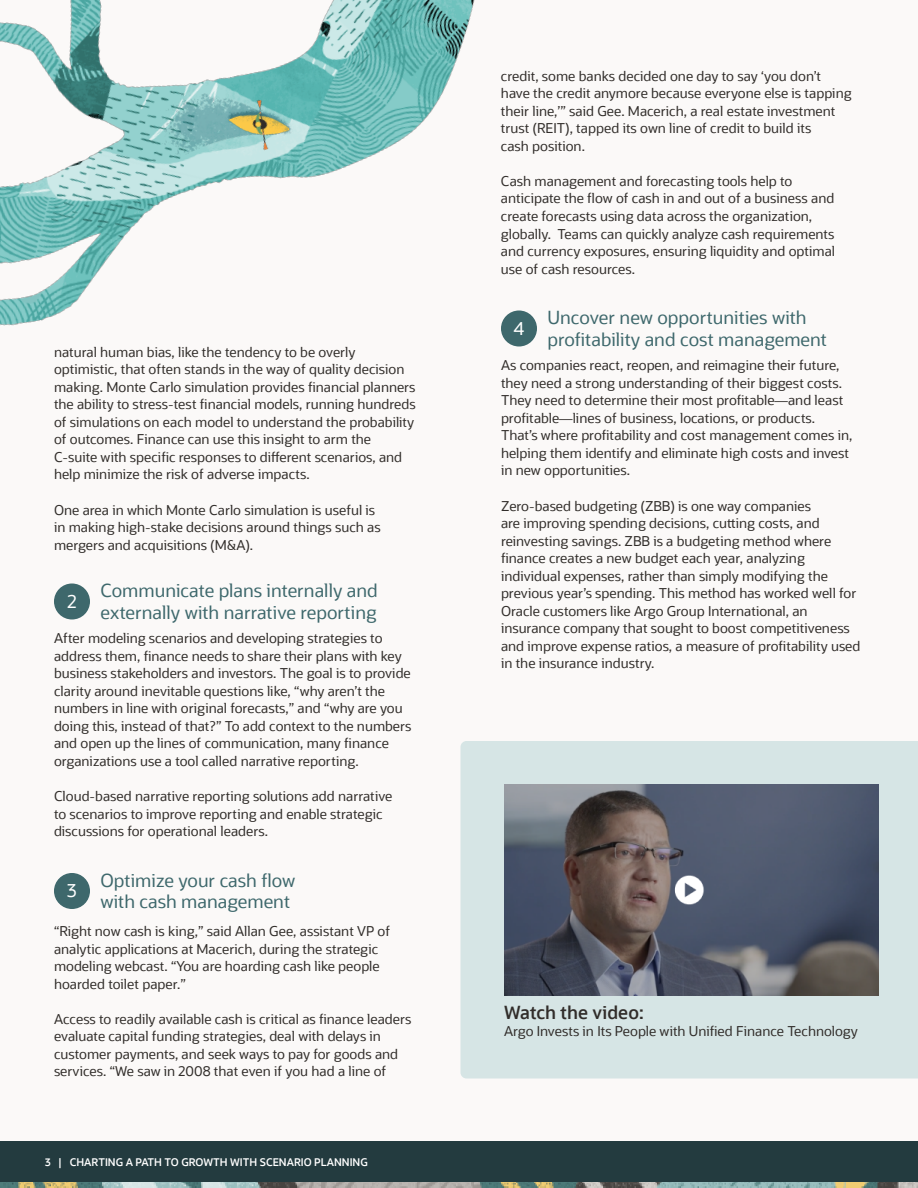
<style>
.page{position:relative;width:918px;height:1188px;background:#fff}
.page>*{position:absolute;margin:0;border:0;box-sizing:border-box;transform-origin:0 0}
.t1{font:18px "Oracle Sans";color:#3e686c}
.t2{font:600 18px "Oracle Sans";color:#312d2a}
.t3{font:18px "Oracle Sans";color:#fff}
.t4{font:13.5px/17.5px "Oracle Sans";color:#312d2a}
.t5{font:600 10.5px "Oracle Sans";color:#fff}
</style>
<div class="page">
<div style="left:1px;top:0;width:917px;height:1188px;background:#fbf9f8"></div>
<img style="left:0;top:1182px;width:918px;height:6px">
<img style="left:0;top:0;width:475px;height:326px">
<img style="left:96px;top:56px;width:202px;height:143px">
<div style="left:55px;top:584px;width:34px;height:35px;background:#3e686c;border-radius:50%"></div>
<div style="left:54px;top:584px;width:36px;height:36px;border:2px solid #3e686c;border-radius:50%"></div>
<div style="left:55px;top:874px;width:34px;height:34px;background:#3e686c;border-radius:50%"></div>
<div style="left:54px;top:873px;width:36px;height:36px;border:2px solid #3e686c;border-radius:50%"></div>
<div style="left:502px;top:311px;width:34px;height:35px;background:#3e686c;border-radius:50%"></div>
<div style="left:501px;top:310px;width:36px;height:36px;border:2px solid #3e686c;border-radius:50%"></div>
<div style="left:460px;top:741px;width:458px;height:337px;background:#d6e5e5"></div>
<img style="left:504px;top:784px;width:375px;height:212px">
<div style="left:0;top:1142px;width:918px;height:40px;background:#233b3f"></div>
<p class="t4" style="left:54px;top:343px;width:352px">natural human bias, like the tendency to be overly optimistic, that often stands in the way of quality decision</p>
<p class="t4" style="left:54px;top:378px;width:363px">making. Monte Carlo simulation provides financial planners the ability to stress-test financial models, running hundreds</p>
<p class="t4" style="left:54px;top:413px;width:362px">of simulations on each model to understand the probability of outcomes. Finance can use this insight to arm the</p>
<p class="t4" style="left:54px;top:448px;width:350px">C-suite with specific responses to different scenarios, and</p>
<p class="t4" style="left:54px;top:466px;width:257px">help minimize the risk of adverse impacts.</p>
<p class="t4" style="left:54px;top:501px;width:328px">One area in which Monte Carlo simulation is useful is in making high-stake decisions around things such as mergers and acquisitions (M&amp;A).</p>
<h4 class="t1" style="left:100px;top:580px;width:279px">Communicate plans internally and</h4>
<p class="t1" style="left:100px;top:601px;width:278px">externally with narrative reporting</p>
<p class="t4" style="left:54px;top:630px;width:330px">After modeling scenarios and developing strategies to</p>
<p class="t4" style="left:54px;top:647px;width:349px">address them, finance needs to share their plans with key</p>
<p class="t4" style="left:54px;top:665px;width:359px">business stakeholders and investors. The goal is to provide clarity around inevitable questions like, “why aren’t the numbers in line with original forecasts,” and “why are you doing this, instead of that?” To add context to the numbers</p>
<p class="t4" style="left:54px;top:735px;width:336px">and open up the lines of communication, many finance</p>
<p class="t4" style="left:54px;top:752px;width:306px">organizations use a tool called narrative reporting.</p>
<p class="t4" style="left:54px;top:788px;width:340px">Cloud-based narrative reporting solutions add narrative to scenarios to improve reporting and enable strategic discussions for operational leaders.</p>
<p class="t3" style="left:67px;top:590px;width:11px">2</p>
<h4 class="t1" style="left:100px;top:869px;width:196px">Optimize your cash flow</h4>
<h4 class="t1" style="left:100px;top:891px;width:191px">with cash management</h4>
<p class="t4" style="left:54px;top:922px;width:338px">“Right now cash is king,” said Allan Gee, assistant VP of analytic applications at Macerich, during the strategic modeling webcast. “You are hoarding cash like people hoarded toilet paper.”</p>
<p class="t4" style="left:54px;top:1010px;width:359px">Access to readily available cash is critical as finance leaders</p>
<p class="t4" style="left:54px;top:1028px;width:346px">evaluate capital funding strategies, deal with delays in customer payments, and seek ways to pay for goods and services. “We saw in 2008 that even if you had a line of</p>
<p class="t3" style="left:67px;top:880px;width:11px">3</p>
<p class="t5" style="left:45px;top:1156px;width:324px">3 | CHARTING A PATH TO GROWTH WITH SCENARIO PLANNING</p>
<p class="t4" style="left:501px;top:67px;width:352px">credit, some banks decided one day to say ‘you don’t have the credit anymore because everyone else is tapping their line,’” said Gee. Macerich, a real estate investment trust (REIT), tapped its own line of credit to build its<br>cash position.</p>
<p class="t4" style="left:501px;top:172px;width:293px">Cash management and forecasting tools help to</p>
<p class="t4" style="left:501px;top:190px;width:335px">anticipate the flow of cash in and out of a business and</p>
<p class="t4" style="left:501px;top:207px;width:336px">create forecasts using data across the organization, globally. Teams can quickly analyze cash requirements and currency exposures, ensuring liquidity and optimal use of cash resources.</p>
<h4 class="t1" style="left:548px;top:307px;width:261px">Uncover new opportunities with</h4>
<h4 class="t1" style="left:548px;top:328px;width:281px">profitability and cost management</h4>
<p class="t4" style="left:501px;top:357px;width:343px">As companies react, reopen, and reimagine their future, they need a strong understanding of their biggest costs.</p>
<p class="t4" style="left:501px;top:392px;width:353px">They need to determine their most profitable—and least profitable—lines of business, locations, or products.<br>That’s where profitability and cost management comes in,</p>
<p class="t4" style="left:501px;top:444px;width:350px">helping them identify and eliminate high costs and invest in new opportunities.</p>
<p class="t4" style="left:501px;top:497px;width:312px">Zero-based budgeting (ZBB) is one way companies</p>
<p class="t4" style="left:501px;top:515px;width:320px">are improving spending decisions, cutting costs, and</p>
<p class="t4" style="left:501px;top:532px;width:332px">reinvesting savings. ZBB is a budgeting method where</p>
<p class="t4" style="left:501px;top:550px;width:305px">finance creates a new budget each year, analyzing</p>
<p class="t4" style="left:501px;top:567px;width:357px">individual expenses, rather than simply modifying the previous year’s spending. This method has worked well for Oracle customers like Argo Group International, an insurance company that sought to boost competitiveness</p>
<p class="t4" style="left:501px;top:637px;width:361px">and improve expense ratios, a measure of profitability used</p>
<p class="t4" style="left:501px;top:655px;width:155px">in the insurance industry.</p>
<p class="t3" style="left:514px;top:317px;width:12px">4</p>
<p class="t2" style="left:504px;top:1001px;width:141px">Watch the video:</p>
<p class="t4" style="left:504px;top:1023px;width:355px">Argo Invests in Its People with Unified Finance Technology</p>
</div>
